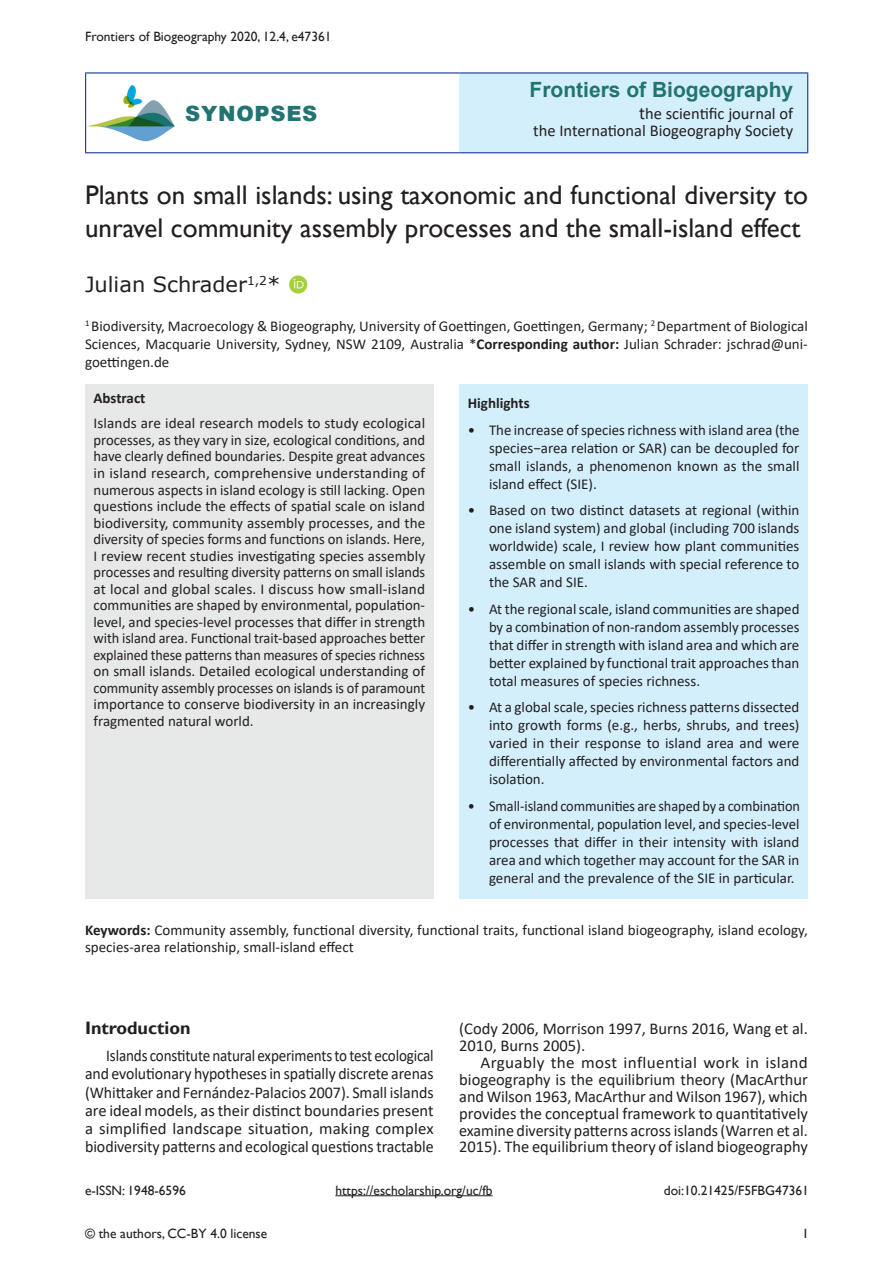
<style>
.page{position:relative;width:893px;height:1263px;background:#fff}
.page>*{position:absolute;margin:0;border:0;box-sizing:border-box;transform-origin:0 0}
.ArticleTitle{font:27px/32.4px "Gill Sans";color:#231f20}
.t1{font:700 21px "Arial";color:#217471}
.Authors{font:21px "Verdana";color:#231f20}
.t2{font:900 21px "Arial";letter-spacing:.035em;color:#217471}
.Heading1{font:700 18px "Gill Sans";color:#231f20}
.Paragraph{font:16.5px/18.3px "Calibri";color:#231f20;text-align:justify;scale:.92 1}
.Paragraph-2{font:16.5px/17px "Calibri";color:#231f20;text-align:justify;scale:1.04 1}
.Paragraph-3{font:16.5px/16.5px "Calibri";color:#231f20;text-align:right}
.Abstract{font:15px/16.5px "Calibri";color:#231f20;text-align:justify}
.Highlights{font:15px/18px "Calibri";color:#231f20;text-align:justify}
.Highlights-2{font:15px/18px "Calibri";color:#231f20;text-align:justify;scale:.96 1}
.Affiliations{font:15px/18px "Calibri";color:#231f20;text-align:justify}
.KeywordsTitle{font:15px/16.5px "Calibri";color:#231f20}
.HighlightsHead{font:700 15px "Calibri";color:#231f20}
.AbstractTitle{font:700 15px "Calibri";color:#231f20}
.t3{font:13.5px "Gill Sans";color:#231f20}
.s1{font-size:18px}
.s2{font-weight:700}
</style>
<div class="page">
<img style="left:86px;top:84px;width:88px;height:58px">
<div style="left:459px;top:73px;width:349px;height:80px;background:#d4effc"></div>
<hr style="left:85px;top:72px;width:374px;height:2px;background:#163999">
<hr style="left:85px;top:74px;width:1px;height:78px;background:#163999">
<hr style="left:459px;top:72px;width:349px;height:2px;background:#163999">
<hr style="left:807px;top:74px;width:1px;height:78px;background:#163999">
<hr style="left:85px;top:152px;width:374px;height:1px;background:#163999">
<hr style="left:459px;top:152px;width:349px;height:1px;background:#163999">
<hr style="left:335px;top:1195px;width:158px;height:1px;background:#231f20">
<div style="left:459px;top:384px;width:349px;height:514px;background:#d4effc"></div>
<div style="left:85px;top:384px;width:349px;height:514px;background:#e7e8e8"></div>
<p class="t3" style="left:85px;top:28px;width:248px">Frontiers of Biogeography 2020, 12.4, e47361</p>
<h2 class="t2" style="left:185px;top:98px;width:132px">SYNOPSES</h2>
<h2 class="t1" style="left:530px;top:75px;width:265px">Frontiers of Biogeography</h2>
<p class="Paragraph-3" style="left:533px;top:105px;width:262px"><span class="s1">t</span>he scientific journal of<br>the International Biogeography Society</p>
<p class="ArticleTitle" style="left:85px;top:179px;width:724px">Plants on small islands: using taxonomic and functional diversity to unravel community assembly processes and the small-island effect</p>
<p class="Authors" style="left:85px;top:270px;width:197px">Julian Schrader<sup>1,2</sup>*</p>
<p class="Affiliations" style="left:85px;top:317px;width:724px"><sup>1</sup> Biodiversity, Macroecology &amp; Biogeography, University of Goettingen, Goettingen, Germany; <sup>2</sup> Department of Biological Sciences, Macquarie University, Sydney, NSW 2109, Australia *<span class="s2">Corresponding author:</span> Julian Schrader: jschrad@uni&shy;goettingen.de</p>
<p class="HighlightsHead" style="left:468px;top:393px;width:63px">Highlights</p>
<p class="Highlights" style="left:489px;top:421px;width:312px;text-indent:-21px">• The increase of species richness with island area (the species−area relation or SAR) can be decoupled for small islands, a phenomenon known as the small island effect (SIE).</p>
<p class="Highlights" style="left:489px;top:501px;width:312px;text-indent:-21px">• Based on two distinct datasets at regional (within one island system) and global (including 700 islands worldwide) scale, I review how plant communities assemble on small islands with special reference to the SAR and SIE.</p>
<p class="Highlights" style="left:489px;top:600px;width:312px;text-indent:-21px">• At the regional scale, island communities are shaped by a combination of non-random assembly processes that differ in strength with island area and which are better explained by functional trait approaches than total measures of species richness.</p>
<p class="Highlights" style="left:489px;top:698px;width:312px;text-indent:-21px">• At a global scale, species richness patterns dissected into growth forms (e.g., herbs, shrubs, and trees) varied in their response to island area and were differentially affected by environmental factors and isolation.</p>
<p class="Highlights-2" style="left:489px;top:797px;width:326px;text-indent:-21px">• Small-island communities are shaped by a combination of environmental, population level, and species-level processes that differ in their intensity with island area and which together may account for the SAR in general and the prevalence of the SIE in particular.</p>
<p class="AbstractTitle" style="left:94px;top:388px;width:53px">Abstract</p>
<p class="Abstract" style="left:94px;top:415px;width:333px">Islands are ideal research models to study ecological processes, as they vary in size, ecological conditions, and have clearly defined boundaries. Despite great advances in island research, comprehensive understanding of numerous aspects in island ecology is still lacking. Open questions include the effects of spatial scale on island biodiversity, community assembly processes, and the diversity of species forms and functions on islands. Here, I review recent studies investigating species assembly processes and resulting diversity patterns on small islands at local and global scales. I discuss how small-island communities are shaped by environmental, population&shy;level, and species-level processes that differ in strength with island area. Functional trait-based approaches better explained these patterns than measures of species richness on small islands. Detailed ecological understanding of community assembly processes on islands is of paramount importance to conserve biodiversity in an increasingly fragmented natural world.</p>
<p class="KeywordsTitle" style="left:85px;top:921px;width:724px"><span class="s2">Keywords:</span> Community assembly, functional diversity, functional traits, functional island biogeography, island ecology, species-area relationship, small-island effect</p>
<p class="Heading1" style="left:85px;top:1017px;width:107px">Introduction</p>
<p class="Paragraph" style="left:85px;top:1046px;width:381px;text-indent:21px">Islands constitute natural experiments to test ecological and evolutionary hypotheses in spatially discrete arenas (Whittaker and Fernández-Palacios 2007). Small islands are ideal models, as their distinct boundaries present a simplified landscape situation, making complex biodiversity patterns and ecological questions tractable</p>
<p class="Paragraph-3" style="left:459px;top:1020px;width:350px;line-height:17px;text-align:left">(Cody 2006, Morrison 1997, Burns 2016, Wang et al.<br>2010, Burns 2005).</p>
<p class="Paragraph-2" style="left:459px;top:1053px;width:337px;text-indent:21px">Arguably the most influential work in island biogeography is the equilibrium theory (MacArthur and Wilson 1963, MacArthur and Wilson 1967), which provides the conceptual framework to quantitatively examine diversity patterns across islands (Warren et al.<br>2015). The equilibrium theory of island biogeography</p>
<p class="t3" style="left:85px;top:1182px;width:102px">e-ISSN: 1948-6596</p>
<p class="t3" style="left:335px;top:1182px;width:159px">https://escholarship.org/uc/fb</p>
<p class="t3" style="left:664px;top:1182px;width:147px">doi:10.21425/F5FBG47361</p>
<p class="t3" style="left:85px;top:1225px;width:184px">© the authors, CC-BY 4.0 license</p>
<p class="t3" style="left:802px;top:1226px;width:8px">1</p>
</div>
